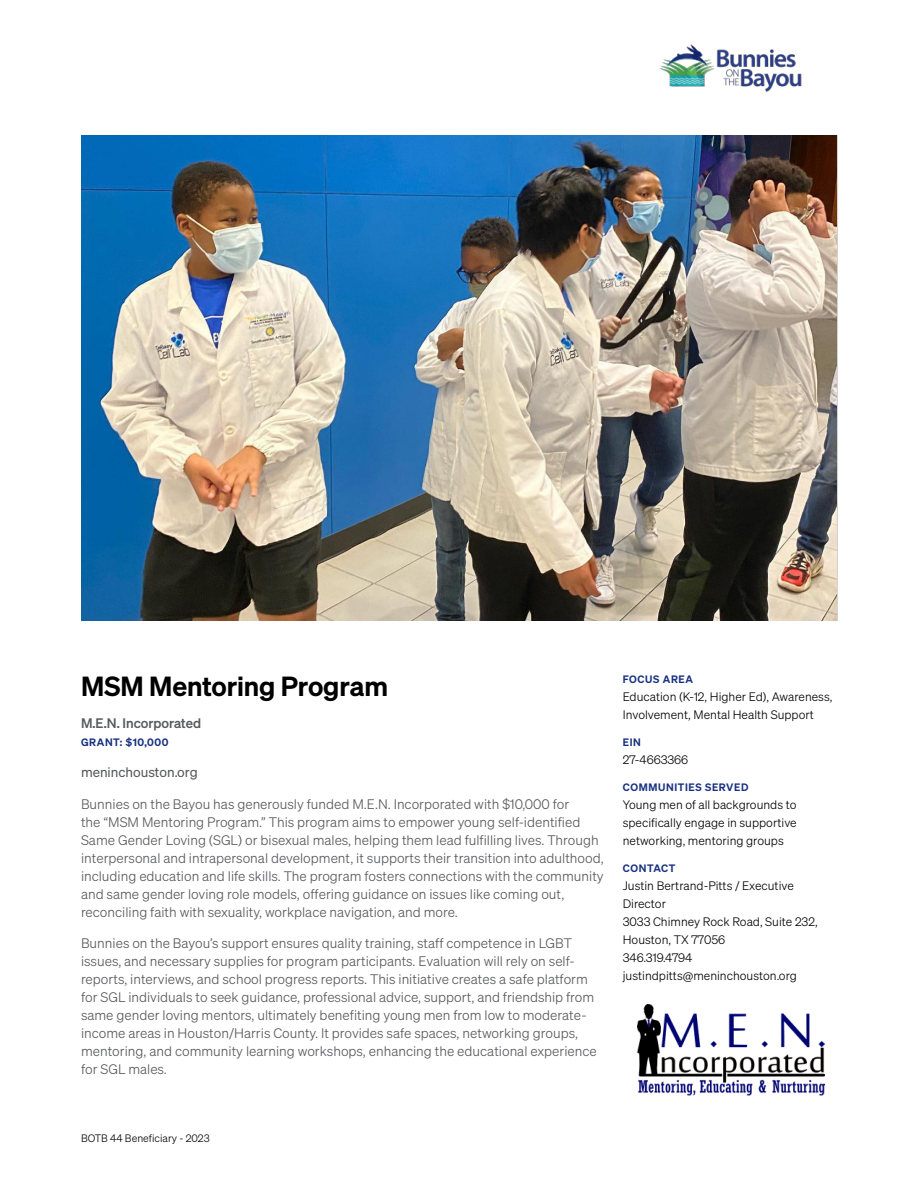
<style>
.page{position:relative;width:918px;height:1188px;background:#fff}
.page>*{position:absolute;margin:0;border:0;box-sizing:border-box;transform-origin:0 0}
.t1{font:600 27px "Sohne";letter-spacing:-.005em;color:#000001}
.t2{font:13.5px/18px "Sohne Leicht";color:#57585a}
.t3{font:13.5px "Sohne Kraftig";color:#57585a}
.t4{font:13.5px "Sohne Buch";color:#57585a}
.t5{font:12px/18px "Sohne Leicht";color:#000001}
.t6{font:600 10.5px "Sohne";letter-spacing:.06em;color:#183181}
.t7{font:10.5px "Sohne Leicht";color:#000001}
</style>
<div class="page">
<img style="left:81px;top:135px;width:756px;height:486px">
<img style="left:638px;top:1004px;width:186px;height:91px">
<img style="left:659px;top:44px;width:143px;height:47px">
<h1 class="t1" style="left:81px;top:674px;width:309px">MSM Mentoring Program</h1>
<p class="t3" style="left:81px;top:718px;width:122px">M.E.N. Incorporated</p>
<p class="t6" style="left:81px;top:737px;width:89px">GRANT: $10,000</p>
<p class="t4" style="left:81px;top:767px;width:118px">meninchouston.org</p>
<p class="t2" style="left:81px;top:795px;width:524px">Bunnies on the Bayou has generously funded M.E.N. Incorporated with $10,000 for<br>the “MSM Mentoring Program.” This program aims to empower young self-identified Same Gender Loving (SGL) or bisexual males, helping them lead fulfilling lives. Through interpersonal and intrapersonal development, it supports their transition into adulthood, including education and life skills. The program fosters connections with the community and same gender loving role models, offering guidance on issues like coming out, reconciling faith with sexuality, workplace navigation, and more.</p>
<p class="t2" style="left:81px;top:935px;width:517px">Bunnies on the Bayou’s support ensures quality training, staff competence in LGBT issues, and necessary supplies for program participants. Evaluation will rely on self&shy;reports, interviews, and school progress reports. This initiative creates a safe platform for SGL individuals to seek guidance, professional advice, support, and friendship from same gender loving mentors, ultimately benefiting young men from low to moderate&shy;income areas in Houston/Harris County. It provides safe spaces, networking groups, mentoring, and community learning workshops, enhancing the educational experience for SGL males.</p>
<p class="t6" style="left:623px;top:675px;width:72px">FOCUS AREA</p>
<p class="t5" style="left:623px;top:688px;width:211px">Education (K-12, Higher Ed), Awareness,<br>Involvement, Mental Health Support</p>
<p class="t6" style="left:623px;top:738px;width:20px">EIN</p>
<p class="t5" style="left:623px;top:751px;width:67px">27-4663366</p>
<p class="t6" style="left:623px;top:783px;width:127px">COMMUNITIES SERVED</p>
<p class="t5" style="left:623px;top:796px;width:175px;text-align:justify">Young men of all backgrounds to specifically engage in supportive networking, mentoring groups</p>
<p class="t6" style="left:623px;top:863px;width:54px">CONTACT</p>
<p class="t5" style="left:623px;top:877px;width:196px">Justin Bertrand-Pitts / Executive<br>Director<br>3033 Chimney Rock Road, Suite 232,<br>Houston, TX 77056<br>346.319.4794 justindpitts@meninchouston.org</p>
<p class="t7" style="left:81px;top:1134px;width:130px">BOTB 44 Beneficiary - 2023</p>
</div>
